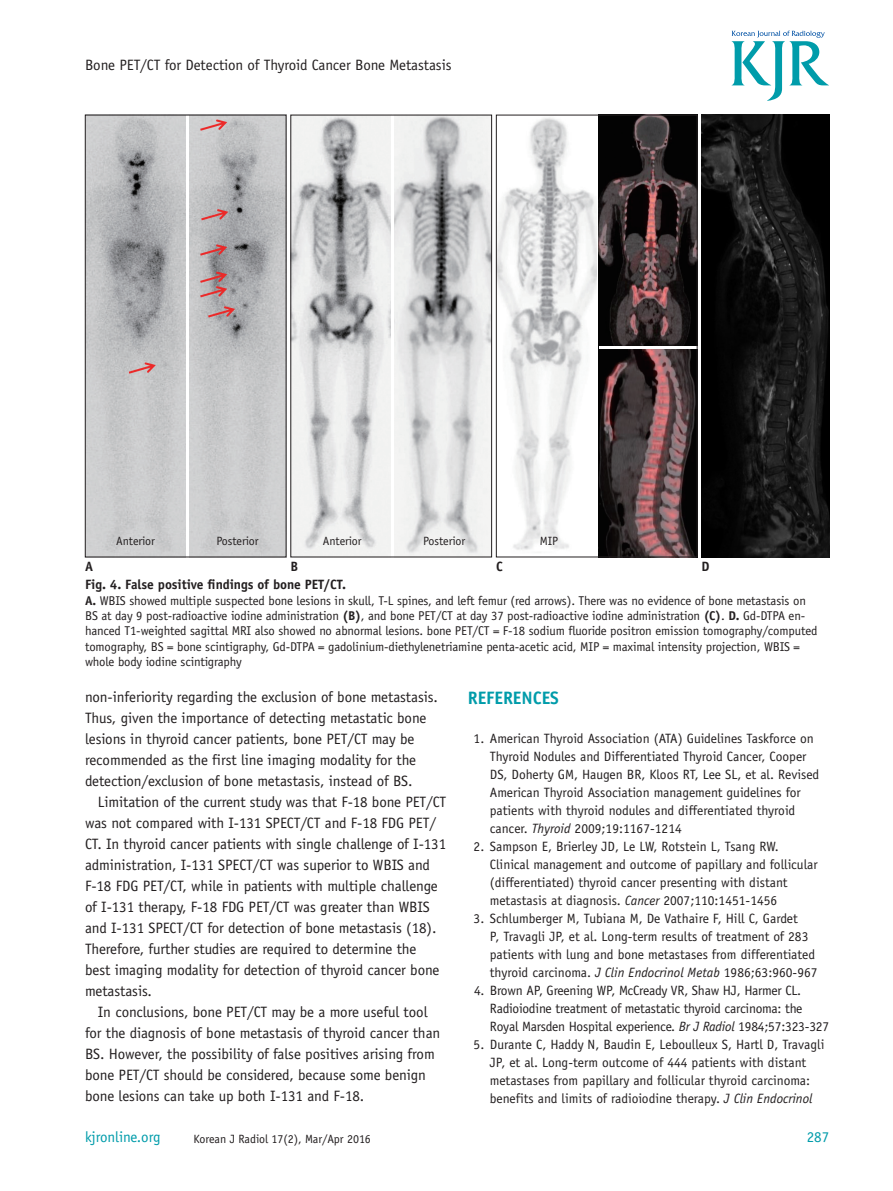
<style>
.page{position:relative;width:893px;height:1191px;background:#fff}
.page>*{position:absolute;margin:0;border:0;box-sizing:border-box;transform-origin:0 0}
.Refer제목{font:700 18px "Officina Sans Std";letter-spacing:-.005em;color:#009caa}
.본문{font:15px/21px "Officina Sans Std";letter-spacing:-.005em;color:#231f20}
.t1{font:15px "Officina Sans Std";letter-spacing:-.005em;color:#009caa}
.Ref{font:13.5px/18px "Officina Sans Std";color:#231f20}
.그림제목{font:700 13.5px "Officina Sans Std";letter-spacing:-.005em;color:#231f20}
.그림제목1{font:12.75px/15.3px "Officina Sans Std";letter-spacing:-.01em;color:#231f20}
.t2{font:12px "Officina Sans Std";letter-spacing:-.005em;color:#231f20}
.s1{font-weight:700}
.s2{font-style:italic}
</style>
<div class="page">
<svg style="left:732px;top:31px;width:97px;height:70px"></svg>
<img style="left:702px;top:115px;width:127px;height:442px">
<img style="left:87px;top:117px;width:197px;height:438px">
<img style="left:498px;top:117px;width:99px;height:433px">
<img style="left:599px;top:117px;width:96px;height:438px">
<img style="left:293px;top:117px;width:197px;height:438px">
<hr style="left:186px;top:115px;width:3px;height:442px;background:#fff">
<hr style="left:599px;top:347px;width:100px;height:2px;background:#fff">
<hr style="left:391px;top:115px;width:2px;height:442px;background:#fff">
<div style="left:85px;top:115px;width:201px;height:442px;border:1px solid #231f20"></div>
<div style="left:291px;top:115px;width:201px;height:442px;border:1px solid #231f20"></div>
<div style="left:496px;top:115px;width:201px;height:442px;border:1px solid #231f20"></div>
<p class="본문" style="left:85px;top:54px;width:368px">Bone PET/CT for Detection of Thyroid Cancer Bone Metastasis</p>
<p class="t2" style="left:116px;top:533px;width:40px">Anterior</p>
<p class="t2" style="left:216px;top:533px;width:44px">Posterior</p>
<p class="t2" style="left:323px;top:533px;width:40px">Anterior</p>
<p class="t2" style="left:423px;top:533px;width:44px">Posterior</p>
<p class="t2" style="left:540px;top:533px;width:20px">MIP</p>
<p class="그림제목" style="left:85px;top:557px;width:10px">A</p>
<p class="그림제목" style="left:291px;top:557px;width:9px">B</p>
<p class="그림제목" style="left:496px;top:557px;width:8px">C</p>
<p class="그림제목" style="left:702px;top:557px;width:10px">D</p>
<p class="그림제목" style="left:85px;top:576px;width:262px">Fig. 4. False positive findings of bone PET/CT.</p>
<p class="그림제목1" style="left:85px;top:593px;width:734px"><span class="s1">A.</span> WBIS showed multiple suspected bone lesions in skull, T-L spines, and left femur (red arrows). There was no evidence of bone metastasis on BS at day 9 post-radioactive iodine administration <span class="s1">(B)</span>, and bone PET/CT at day 37 post-radioactive iodine administration <span class="s1">(C)</span>. <span class="s1">D.</span> Gd-DTPA en&shy;hanced T1-weighted sagittal MRI also showed no abnormal lesions. bone PET/CT = F-18 sodium fluoride positron emission tomography/computed tomography, BS = bone scintigraphy, Gd-DTPA = gadolinium-diethylenetriamine penta-acetic acid, MIP = maximal intensity projection, WBIS = whole body iodine scintigraphy</p>
<p class="본문" style="left:85px;top:686px;width:354px">non-inferiority regarding the exclusion of bone metastasis.<br>Thus, given the importance of detecting metastatic bone lesions in thyroid cancer patients, bone PET/CT may be recommended as the first line imaging modality for the detection/exclusion of bone metastasis, instead of BS.</p>
<p class="본문" style="left:85px;top:791px;width:363px;text-indent:13px">Limitation of the current study was that F-18 bone PET/CT was not compared with I-131 SPECT/CT and F-18 FDG PET/ CT. In thyroid cancer patients with single challenge of I-131 administration, I-131 SPECT/CT was superior to WBIS and F-18 FDG PET/CT, while in patients with multiple challenge of I-131 therapy, F-18 FDG PET/CT was greater than WBIS and I-131 SPECT/CT for detection of bone metastasis (18).<br>Therefore, further studies are required to determine the<br>best imaging modality for detection of thyroid cancer bone metastasis.</p>
<p class="본문" style="left:85px;top:1001px;width:357px;text-indent:13px">In conclusions, bone PET/CT may be a more useful tool for the diagnosis of bone metastasis of thyroid cancer than BS. However, the possibility of false positives arising from bone PET/CT should be considered, because some benign bone lesions can take up both I-131 and F-18.</p>
<p class="t1" style="left:85px;top:1128px;width:77px">kjronline.org</p>
<p class="t2" style="left:194px;top:1132px;width:179px">Korean J Radiol 17(2), Mar/Apr 2016</p>
<p class="Refer제목" style="left:468px;top:687px;width:93px">REFERENCES</p>
<p class="Ref" style="left:490px;top:729px;width:331px;text-indent:-16px">1. American Thyroid Association (ATA) Guidelines Taskforce on Thyroid Nodules and Differentiated Thyroid Cancer, Cooper DS, Doherty GM, Haugen BR, Kloos RT, Lee SL, et al. Revised American Thyroid Association management guidelines for patients with thyroid nodules and differentiated thyroid cancer. <span class="s2">Thyroid</span> 2009;19:1167-1214</p>
<p class="Ref" style="left:490px;top:837px;width:329px;text-indent:-16px">2. Sampson E, Brierley JD, Le LW, Rotstein L, Tsang RW.<br>Clinical management and outcome of papillary and follicular (differentiated) thyroid cancer presenting with distant metastasis at diagnosis. <span class="s2">Cancer</span> 2007;110:1451-1456</p>
<p class="Ref" style="left:490px;top:909px;width:329px;text-indent:-16px">3. Schlumberger M, Tubiana M, De Vathaire F, Hill C, Gardet<br>P, Travagli JP, et al. Long-term results of treatment of 283 patients with lung and bone metastases from differentiated thyroid carcinoma. <span class="s2">J Clin Endocrinol Metab</span> 1986;63:960-967</p>
<p class="Ref" style="left:490px;top:981px;width:341px;text-indent:-16px">4. Brown AP, Greening WP, McCready VR, Shaw HJ, Harmer CL.<br>Radioiodine treatment of metastatic thyroid carcinoma: the<br>Royal Marsden Hospital experience. <span class="s2">Br J Radiol</span> 1984;57:323-327</p>
<p class="Ref" style="left:474px;top:1035px;width:352px;text-align:center">5. Durante C, Haddy N, Baudin E, Leboulleux S, Hartl D, Travagli JP, et al. Long-term outcome of 444 patients with distant metastases from papillary and follicular thyroid carcinoma: benefits and limits of radioiodine therapy. <span class="s2">J Clin Endocrinol</span></p>
<p class="t1" style="left:807px;top:1128px;width:24px">287</p>
</div>
